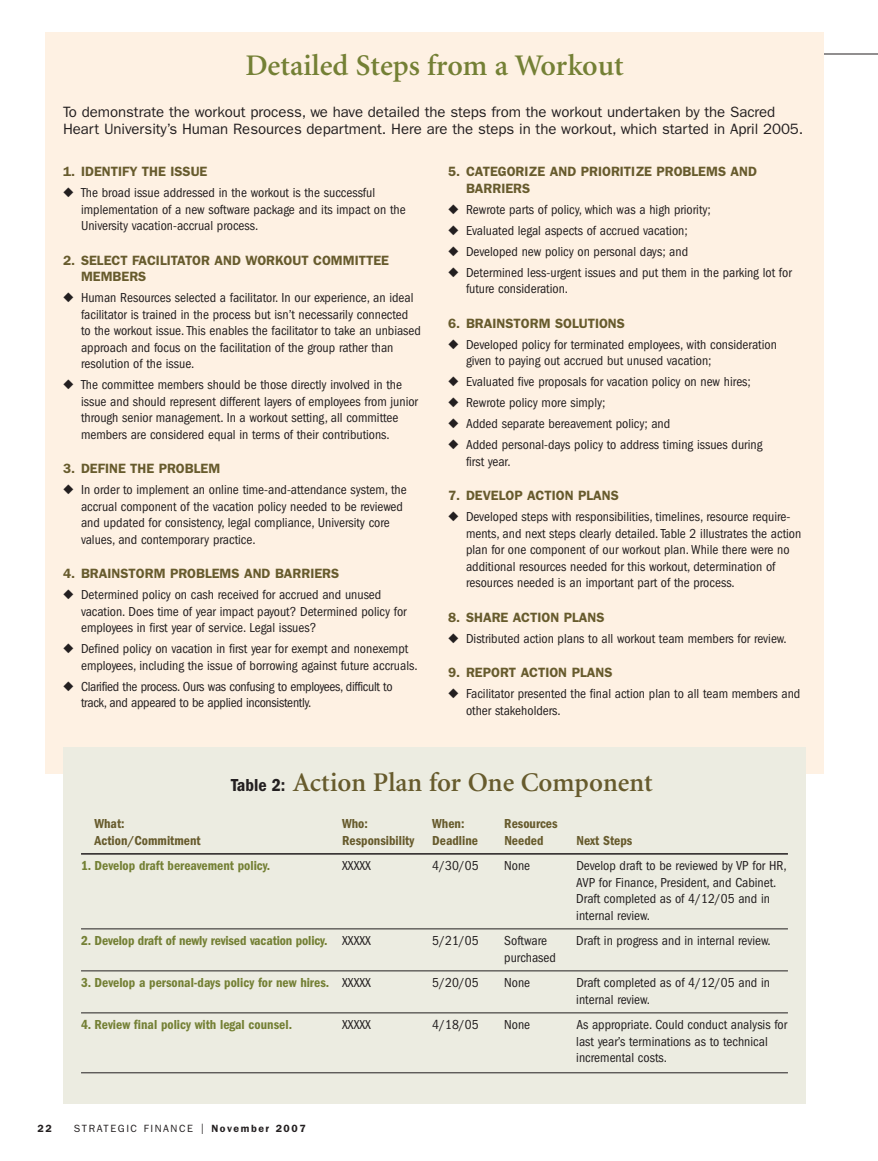
<style>
.page{position:relative;width:878px;height:1161px;background:#fff}
.page>*{position:absolute;margin:0;border:0;box-sizing:border-box;transform-origin:0 0}
.t1{font:600 30px "Minion";color:#748035}
.t2{font:600 27px "Minion";color:#675b2d}
.t3{font:15px/16.5px "Franklin Gothic";letter-spacing:-.005em;color:#231f20}
.t4{font:condensed 13.5px/16.5px "Franklin Gothic";color:#231f20}
.t5{font:600 13.5px/16.5px "Franklin Gothic";color:#675b2d}
.t6{font:600 condensed 13.5px "Franklin Gothic";color:#748035}
.t7{font:condensed 13.5px/16.5px "Franklin Gothic";letter-spacing:-.02em;color:#231f20}
.t8{font:600 condensed 13.5px "Franklin Gothic";color:#675b2d}
.t9{font:10.5px "Franklin Gothic";letter-spacing:.15em;color:#231f20}
.t10{font:600 10.5px "Franklin Gothic";color:#231f20}
.s1{font-family:"Franklin Gothic";font-stretch:condensed;font-size:18px;color:#231f20}
.s2{font-weight:400;color:#231f20}
.s3{font-size:15px}
.s4{font-weight:600}
</style>
<div class="page">
<hr style="left:63px;top:54px;width:815px;height:1px;background:#231f20">
<div style="left:45px;top:33px;width:779px;height:741px;background:#fef1e3"></div>
<div style="left:63px;top:747px;width:743px;height:357px;background:#ecece1"></div>
<hr style="left:81px;top:853px;width:707px;height:2px;background:#231f20">
<hr style="left:81px;top:929px;width:707px;height:1px;background:#231f20">
<hr style="left:81px;top:971px;width:707px;height:1px;background:#231f20">
<hr style="left:81px;top:1013px;width:707px;height:1px;background:#231f20">
<hr style="left:81px;top:1072px;width:707px;height:1px;background:#231f20">
<h1 class="t1" style="left:245px;top:54px;width:380px">Detailed Steps from a Workout</h1>
<p class="t3" style="left:63px;top:105px;width:741px">To demonstrate the workout process, we have detailed the steps from the workout undertaken by the Sacred<br>Heart University’s Human Resources department. Here are the steps in the workout, which started in April 2005.</p>
<p class="t5" style="left:63px;top:165px;width:146px">1. IDENTIFY THE ISSUE</p>
<p class="t4" style="left:81px;top:186px;width:326px;text-indent:-18px">◆ The broad issue addressed in the workout is the successful implementation of a new software package and its impact on the<br>University vacation-accrual process.</p>
<p class="t5" style="left:81px;top:253px;width:309px;text-indent:-18px">2. SELECT FACILITATOR AND WORKOUT COMMITTEE<br>MEMBERS</p>
<p class="t4" style="left:81px;top:291px;width:341px;text-indent:-18px">◆ Human Resources selected a facilitator. In our experience, an ideal facilitator is trained in the process but isn’t necessarily connected to the workout issue. This enables the facilitator to take an unbiased approach and focus on the facilitation of the group rather than resolution of the issue.</p>
<p class="t4" style="left:81px;top:378px;width:338px;text-indent:-18px">◆ The committee members should be those directly involved in the issue and should represent different layers of employees from junior through senior management. In a workout setting, all committee members are considered equal in terms of their contributions.</p>
<p class="t5" style="left:63px;top:462px;width:159px">3. DEFINE THE PROBLEM</p>
<p class="t4" style="left:81px;top:483px;width:327px;text-indent:-18px">◆ In order to implement an online time-and-attendance system, the accrual component of the vacation policy needed to be reviewed and updated for consistency, legal compliance, University core values, and contemporary practice.</p>
<p class="t5" style="left:63px;top:567px;width:278px">4. BRAINSTORM PROBLEMS AND BARRIERS</p>
<p class="t4" style="left:81px;top:588px;width:327px;text-indent:-18px">◆ Determined policy on cash received for accrued and unused vacation. Does time of year impact payout? Determined policy for employees in first year of service. Legal issues?</p>
<p class="t4" style="left:81px;top:642px;width:338px;text-indent:-18px">◆ Defined policy on vacation in first year for exempt and nonexempt employees, including the issue of borrowing against future accruals.</p>
<p class="t7" style="left:81px;top:679px;width:313px;text-indent:-18px">◆ Clarified the process. Ours was confusing to employees, difficult to track, and appeared to be applied inconsistently.</p>
<p class="t5" style="left:466px;top:165px;width:292px;text-indent:-18px">5. CATEGORIZE AND PRIORITIZE PROBLEMS AND<br>BARRIERS</p>
<p class="t4" style="left:448px;top:202px;width:264px">◆ Rewrote parts of policy, which was a high priority;</p>
<p class="t4" style="left:448px;top:223px;width:241px">◆ Evaluated legal aspects of accrued vacation;</p>
<p class="t4" style="left:448px;top:244px;width:242px">◆ Developed new policy on personal days; and</p>
<p class="t4" style="left:466px;top:265px;width:327px;text-indent:-18px">◆ Determined less-urgent issues and put them in the parking lot for future consideration.</p>
<p class="t5" style="left:448px;top:316px;width:178px">6. BRAINSTORM SOLUTIONS</p>
<p class="t4" style="left:466px;top:337px;width:312px;text-indent:-18px">◆ Developed policy for terminated employees, with consideration given to paying out accrued but unused vacation;</p>
<p class="t4" style="left:448px;top:375px;width:304px">◆ Evaluated five proposals for vacation policy on new hires;</p>
<p class="t4" style="left:448px;top:396px;width:159px">◆ Rewrote policy more simply;</p>
<p class="t4" style="left:448px;top:417px;width:224px">◆ Added separate bereavement policy; and</p>
<p class="t4" style="left:466px;top:438px;width:298px;text-indent:-18px">◆ Added personal-days policy to address timing issues during first year.</p>
<p class="t5" style="left:448px;top:489px;width:172px">7. DEVELOP ACTION PLANS</p>
<p class="t4" style="left:466px;top:510px;width:337px;text-indent:-18px">◆ Developed steps with responsibilities, timelines, resource require&shy;ments, and next steps clearly detailed. Table 2 illustrates the action plan for one component of our workout plan. While there were no additional resources needed for this workout, determination of resources needed is an important part of the process.</p>
<p class="t5" style="left:448px;top:610px;width:158px">8. SHARE ACTION PLANS</p>
<p class="t4" style="left:448px;top:631px;width:340px">◆ Distributed action plans to all workout team members for review.</p>
<p class="t5" style="left:448px;top:666px;width:166px">9. REPORT ACTION PLANS</p>
<p class="t4" style="left:466px;top:687px;width:336px;text-indent:-18px">◆ Facilitator presented the final action plan to all team members and other stakeholders.</p>
<h2 class="t2" style="left:231px;top:771px;width:423px"><span class="s1">Table 2:</span> Action Plan for One Component</h2>
<p class="t8" style="left:94px;top:819px;width:32px">What:</p>
<p class="t8" style="left:342px;top:819px;width:27px">Who:</p>
<p class="t8" style="left:432px;top:819px;width:34px">When:</p>
<p class="t8" style="left:504px;top:819px;width:55px">Resources</p>
<p class="t8" style="left:94px;top:836px;width:108px">Action/Commitment</p>
<p class="t8" style="left:342px;top:836px;width:73px">Responsibility</p>
<p class="t8" style="left:432px;top:836px;width:47px">Deadline</p>
<p class="t8" style="left:504px;top:836px;width:41px">Needed</p>
<p class="t8" style="left:576px;top:836px;width:57px">Next Steps</p>
<p class="t6" style="left:81px;top:861px;width:191px">1. Develop draft bereavement policy.</p>
<p class="t4" style="left:342px;top:858px;width:30px">XXXXX</p>
<p class="t4" style="left:432px;top:858px;width:48px">4/30/05</p>
<p class="t4" style="left:504px;top:858px;width:27px">None</p>
<p class="t4" style="left:576px;top:858px;width:212px">Develop draft to be reviewed by VP for HR, AVP for Finance, President, and Cabinet.<br>Draft completed as of 4/12/05 and in internal review.</p>
<p class="t6" style="left:81px;top:936px;width:291px">2. Develop draft of newly revised vacation policy. <span class="s2">XXXXX</span></p>
<p class="t4" style="left:432px;top:933px;width:48px">5/21/05</p>
<p class="t4" style="left:504px;top:933px;width:44px">Software</p>
<p class="t4" style="left:576px;top:933px;width:196px">Draft in progress and in internal review.</p>
<p class="t4" style="left:504px;top:950px;width:53px">purchased</p>
<p class="t6" style="left:81px;top:978px;width:291px">3. Develop a personal-days policy for new hires. <span class="s2">XXXXX</span></p>
<p class="t4" style="left:432px;top:975px;width:48px">5/20/05</p>
<p class="t4" style="left:504px;top:975px;width:27px">None</p>
<p class="t4" style="left:576px;top:975px;width:195px">Draft completed as of 4/12/05 and in internal review.</p>
<p class="t6" style="left:81px;top:1020px;width:212px">4. Review final policy with legal counsel.</p>
<p class="t4" style="left:342px;top:1017px;width:30px">XXXXX</p>
<p class="t4" style="left:432px;top:1017px;width:48px">4/18/05</p>
<p class="t4" style="left:504px;top:1017px;width:27px">None</p>
<p class="t4" style="left:576px;top:1017px;width:212px">As appropriate. Could conduct analysis for last year’s terminations as to technical incremental costs.</p>
<p class="t10" style="left:38px;top:1125px;width:16px">22</p>
<p class="t9" style="left:74px;top:1125px;width:233px">STRATEGIC FINANCE <span class="s3">I</span> <span class="s4">November 2007</span></p>
</div>
